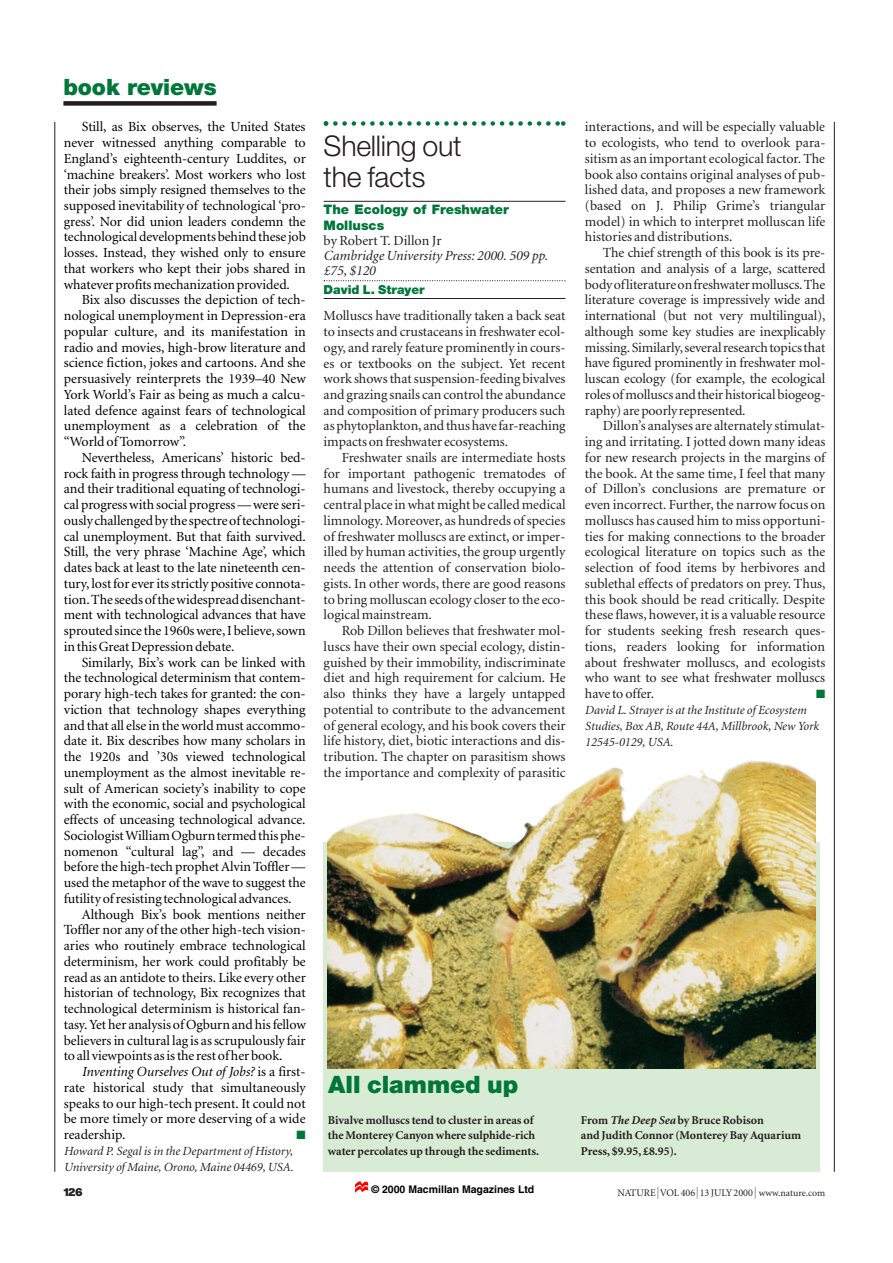
<style>
.page{position:relative;width:893px;height:1263px;background:#fff}
.page>*{position:absolute;margin:0;border:0;box-sizing:border-box;transform-origin:0 0}
.t1{font:300 28.5px/31.5px "Helvetica Neue";letter-spacing:-.01em;color:#231f20}
.t2{font:900 24px "Helvetica Neue";color:#007739}
.t3{font:900 22.5px "Helvetica Neue";letter-spacing:-.005em;color:#007739}
.t4{font:13.95px/15.8px "Minion";color:#231f20;text-align:justify}
.t5{font:13.95px/15.8px "Minion";letter-spacing:-.005em;color:#000;text-align:justify}
.t6{font:italic 13.95px/15px "Minion";color:#231f20}
.t7{font:900 13.2px/15.8px "Helvetica Neue";color:#007739}
.t8{font:italic 12.45px/15.8px "Minion";color:#231f20}
.t9{font:900 12.3px "Helvetica Neue";color:#007739}
.t10{font:700 12px/15.8px "Minion";color:#231f20}
.t11{font:12px "Zapf Dingbats";color:#007739}
.t12{font:700 10.8px "Unica SH";color:#231f20}
.t13{font:700 10.5px "Helvetica";color:#000}
.t14{font:10.2px "Minion";color:#231f20}
.s1{font-style:italic}
.s2{font-family:"Unica SB";font-weight:300;font-size:12px}
.s3{font-size:9.75px}
</style>
<div class="page">
<svg style="left:323px;top:121px;width:242px;height:5px"></svg>
<hr style="left:323px;top:201px;width:242px;height:1px;background:#231f20">
<svg style="left:323px;top:280px;width:242px;height:1px"></svg>
<hr style="left:323px;top:298px;width:242px;height:1px;background:#231f20">
<div style="left:63px;top:101px;width:153px;height:5px;background:#231f20"></div>
<hr style="left:55px;top:122px;width:1px;height:1050px;background:#231f20">
<hr style="left:834px;top:122px;width:1px;height:1050px;background:#231f20">
<div style="left:323px;top:842px;width:497px;height:329px;background:#d8ebd4"></div>
<img style="left:328px;top:760px;width:487px;height:308px">
<svg style="left:355px;top:1181px;width:13px;height:12px"></svg>
<h3 class="t3" style="left:63px;top:78px;width:155px">book reviews</h3>
<p class="t5" style="left:64px;top:120px;width:243px;text-indent:18px">Still, as Bix observes, the United States never witnessed anything comparable to England’s eighteenth-century Luddites, or ‘machine breakers’. Most workers who lost their jobs simply resigned themselves to the supposed inevitability of technological ‘pro&shy;gress’. Nor did union leaders condemn the technological developments behind these job losses. Instead, they wished only to ensure that workers who kept their jobs shared in whatever profits mechanization provided.</p>
<p class="t5" style="left:64px;top:293px;width:243px;text-indent:18px">Bix also discusses the depiction of tech&shy;nological unemployment in Depression-era popular culture, and its manifestation in radio and movies, high-brow literature and science fiction, jokes and cartoons. And she persuasively reinterprets the 1939–40 New York World’s Fair as being as much a calcu&shy;lated defence against fears of technological unemployment as a celebration of the “World of Tomorrow”.</p>
<p class="t5" style="left:64px;top:451px;width:243px;text-indent:18px">Nevertheless, Americans’ historic bed&shy;rock faith in progress through technology — and their traditional equating of technologi&shy;cal progress with social progress — were seri&shy;ously challenged by the spectre of technologi&shy;cal unemployment. But that faith survived.<br>Still, the very phrase ‘Machine Age’, which dates back at least to the late nineteenth cen&shy;tury, lost for ever its strictly positive connota&shy;tion. The seeds of the widespread disenchant&shy;ment with technological advances that have sprouted since the 1960s were, I believe, sown in this Great Depression debate.</p>
<p class="t5" style="left:64px;top:656px;width:243px;text-indent:18px">Similarly, Bix’s work can be linked with the technological determinism that contem&shy;porary high-tech takes for granted: the con&shy;viction that technology shapes everything and that all else in the world must accommo&shy;date it. Bix describes how many scholars in the 1920s and ’30s viewed technological unemployment as the almost inevitable re&shy;sult of American society’s inability to cope with the economic, social and psychological effects of unceasing technological advance.<br>Sociologist William Ogburn termed this phe&shy;nomenon “cultural lag”, and — decades before the high-tech prophet Alvin Toffler — used the metaphor of the wave to suggest the futility of resisting technological advances.</p>
<p class="t5" style="left:64px;top:908px;width:243px;text-indent:18px">Although Bix’s book mentions neither Toffler nor any of the other high-tech vision&shy;aries who routinely embrace technological determinism, her work could profitably be read as an antidote to theirs. Like every other historian of technology, Bix recognizes that technological determinism is historical fan&shy;tasy. Yet her analysis of Ogburn and his fellow believers in cultural lag is as scrupulously fair to all viewpoints as is the rest of her book.</p>
<p class="t5" style="left:64px;top:1065px;width:243px;text-indent:18px"><span class="s1">Inventing Ourselves Out of Jobs?</span> is a first&shy;rate historical study that simultaneously speaks to our high-tech present. It could not be more timely or more deserving of a wide readership.</p>
<p class="t11" style="left:296px;top:1129px;width:11px">■</p>
<p class="t8" style="left:64px;top:1144px;width:231px">Howard P. Segal is in the Department of History,<br>University of Maine, Orono, Maine 04469, USA.</p>
<h1 class="t1" style="left:323px;top:133px;width:139px">Shelling out the facts</h1>
<p class="t7" style="left:323px;top:203px;width:187px">The Ecology of Freshwater<br>Molluscs</p>
<p class="t4" style="left:323px;top:233px;width:119px">by Robert T. Dillon Jr</p>
<p class="t6" style="left:323px;top:249px;width:226px">Cambridge University Press: 2000. 509 pp. £75, $120</p>
<p class="t9" style="left:323px;top:285px;width:103px">David L. Strayer</p>
<p class="t4" style="left:323px;top:309px;width:243px">Molluscs have traditionally taken a back seat to insects and crustaceans in freshwater ecol&shy;ogy, and rarely feature prominently in cours&shy;es or textbooks on the subject. Yet recent work shows that suspension-feeding bivalves and grazing snails can control the abundance and composition of primary producers such as phytoplankton, and thus have far-reaching impacts on freshwater ecosystems.</p>
<p class="t4" style="left:323px;top:451px;width:243px;text-indent:18px">Freshwater snails are intermediate hosts for important pathogenic trematodes of humans and livestock, thereby occupying a central place in what might be called medical limnology. Moreover, as hundreds of species of freshwater molluscs are extinct, or imper&shy;illed by human activities, the group urgently needs the attention of conservation biolo&shy;gists. In other words, there are good reasons to bring molluscan ecology closer to the eco&shy;logical mainstream.</p>
<p class="t4" style="left:323px;top:624px;width:243px;text-indent:18px">Rob Dillon believes that freshwater mol&shy;luscs have their own special ecology, distin&shy;guished by their immobility, indiscriminate diet and high requirement for calcium. He also thinks they have a largely untapped potential to contribute to the advancement of general ecology, and his book covers their life history, diet, biotic interactions and dis&shy;tribution. The chapter on parasitism shows the importance and complexity of parasitic</p>
<p class="t4" style="left:585px;top:120px;width:242px">interactions, and will be especially valuable to ecologists, who tend to overlook para&shy;sitism as an important ecological factor. The book also contains original analyses of pub&shy;lished data, and proposes a new framework (based on J. Philip Grime’s triangular model) in which to interpret molluscan life histories and distributions.</p>
<p class="t4" style="left:585px;top:246px;width:242px;text-indent:18px">The chief strength of this book is its pre&shy;sentation and analysis of a large, scattered body of literature on freshwater molluscs. The literature coverage is impressively wide and international (but not very multilingual), although some key studies are inexplicably missing. Similarly, several research topics that have figured prominently in freshwater mol&shy;luscan ecology (for example, the ecological roles of molluscs and their historical biogeog&shy;raphy) are poorly represented.</p>
<p class="t4" style="left:585px;top:419px;width:242px;text-indent:18px">Dillon’s analyses are alternately stimulat&shy;ing and irritating. I jotted down many ideas for new research projects in the margins of the book. At the same time, I feel that many of Dillon’s conclusions are premature or even incorrect. Further, the narrow focus on molluscs has caused him to miss opportuni&shy;ties for making connections to the broader ecological literature on topics such as the selection of food items by herbivores and sublethal effects of predators on prey. Thus, this book should be read critically. Despite these flaws, however, it is a valuable resource for students seeking fresh research ques&shy;tions, readers looking for information about freshwater molluscs, and ecologists who want to see what freshwater molluscs have to offer.</p>
<p class="t11" style="left:816px;top:688px;width:11px">■</p>
<p class="t8" style="left:585px;top:703px;width:235px">David L. Strayer is at the Institute of Ecosystem<br>Studies, Box AB, Route 44A, Millbrook, New York<br>12545-0129, USA.</p>
<h2 class="t2" style="left:328px;top:1076px;width:192px">All clammed up</h2>
<p class="t10" style="left:328px;top:1113px;width:213px">Bivalve molluscs tend to cluster in areas of the Monterey Canyon where sulphide-rich water percolates up through the sediments.</p>
<p class="t10" style="left:581px;top:1113px;width:222px">From <span class="s1">The Deep Sea</span> by Bruce Robison<br>and Judith Connor (Monterey Bay Aquarium<br>Press, $9.95, £8.95).</p>
<p class="t13" style="left:371px;top:1183px;width:164px">© 2000 Macmillan Magazines Ltd</p>
<p class="t12" style="left:64px;top:1188px;width:20px">126</p>
<p class="t14" style="left:617px;top:1188px;width:209px">NATURE<span class="s2">|</span> VOL 406 <span class="s2">|</span> 13 JULY 2000 <span class="s2">|</span> <span class="s3">www.nature.com</span></p>
</div>
